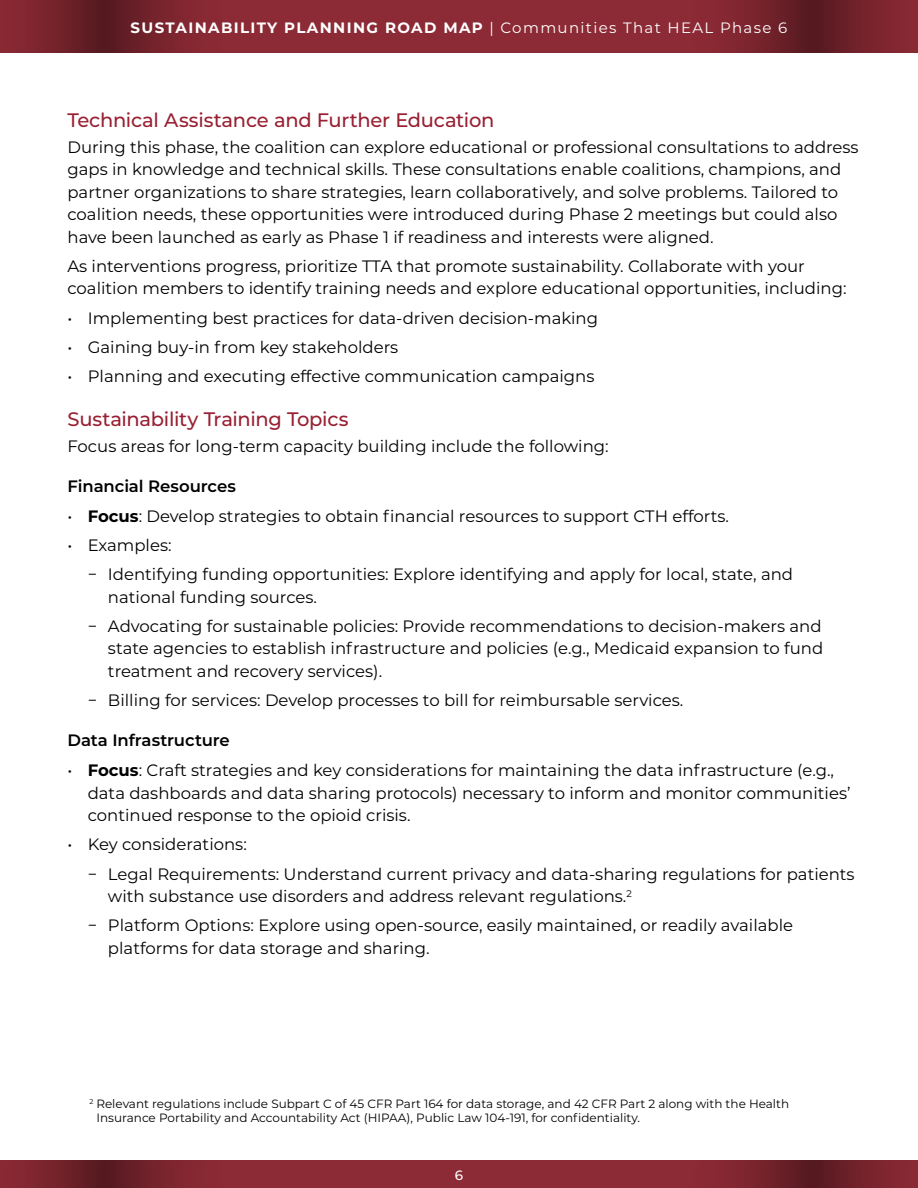
<style>
.page{position:relative;width:918px;height:1188px;background:#fff}
.page>*{position:absolute;margin:0;border:0;box-sizing:border-box;transform-origin:0 0}
.t1{font:500 19.5px "Montserrat";letter-spacing:-.015em;color:#982032}
.t2{font:16.5px/22.5px "Montserrat";color:#000}
.t3{font:600 16.5px "Montserrat";letter-spacing:-.005em;color:#000}
.t4{font:700 15px "Montserrat";letter-spacing:.09em;color:#fff}
.t5{font:500 13.5px "Montserrat";color:#fff}
.t6{font:12px/14.4px "Montserrat";color:#000}
.s1{font-weight:400}
.s2{font-weight:700}
</style>
<div class="page">
<div style="left:0;top:0;width:918px;height:53px;background:#8c2a35"></div>
<svg style="left:27px;top:0;width:154px;height:53px"></svg>
<svg style="left:736px;top:0;width:154px;height:53px"></svg>
<div style="left:0;top:1160px;width:918px;height:28px;background:#8c2a35"></div>
<svg style="left:27px;top:1160px;width:156px;height:28px"></svg>
<svg style="left:735px;top:1160px;width:156px;height:28px"></svg>
<p class="t4" style="left:131px;top:16px;width:658px">SUSTAINABILITY PLANNING ROAD MAP <span class="s1">| Communities That HEAL Phase 6</span></p>
<p class="t1" style="left:68px;top:106px;width:429px">Technical Assistance and Further Education</p>
<p class="t2" style="left:68px;top:135px;width:793px">During this phase, the coalition can explore educational or professional consultations to address gaps in knowledge and technical skills. These consultations enable coalitions, champions, and partner organizations to share strategies, learn collaboratively, and solve problems. Tailored to coalition needs, these opportunities were introduced during Phase 2 meetings but could also have been launched as early as Phase 1 if readiness and interests were aligned.</p>
<p class="t2" style="left:68px;top:254px;width:781px">As interventions progress, prioritize TTA that promote sustainability. Collaborate with your coalition members to identify training needs and explore educational opportunities, including:</p>
<p class="t2" style="left:68px;top:306px;width:532px">• Implementing best practices for data-driven decision-making</p>
<p class="t2" style="left:68px;top:335px;width:332px">• Gaining buy-in from key stakeholders</p>
<p class="t2" style="left:68px;top:364px;width:528px">• Planning and executing effective communication campaigns</p>
<p class="t1" style="left:68px;top:405px;width:282px">Sustainability Training Topics</p>
<p class="t2" style="left:68px;top:434px;width:543px">Focus areas for long-term capacity building include the following:</p>
<p class="t3" style="left:68px;top:474px;width:170px">Financial Resources</p>
<p class="t2" style="left:68px;top:504px;width:663px">• <span class="s2">Focus</span>: Develop strategies to obtain financial resources to support CTH efforts.</p>
<p class="t2" style="left:88px;top:530px;width:707px;line-height:29.2px;text-indent:-20px">• Examples:<br>− Identifying funding opportunities: Explore identifying and apply for local, state, and</p>
<p class="t2" style="left:88px;top:582px;width:735px;line-height:29.2px;text-indent:20px">national funding sources.<br>− Advocating for sustainable policies: Provide recommendations to decision-makers and</p>
<p class="t2" style="left:108px;top:637px;width:717px">state agencies to establish infrastructure and policies (e.g., Medicaid expansion to fund treatment and recovery services).</p>
<p class="t2" style="left:88px;top:688px;width:597px">− Billing for services: Develop processes to bill for reimbursable services.</p>
<p class="t3" style="left:67px;top:729px;width:164px">Data Infrastructure</p>
<p class="t2" style="left:88px;top:758px;width:764px;text-indent:-20px">• <span class="s2">Focus</span>: Craft strategies and key considerations for maintaining the data infrastructure (e.g., data dashboards and data sharing protocols) necessary to inform and monitor communities’ continued response to the opioid crisis.</p>
<p class="t2" style="left:88px;top:829px;width:768px;line-height:29.2px;text-indent:-20px">• Key considerations:<br>− Legal Requirements: Understand current privacy and data-sharing regulations for patients</p>
<p class="t2" style="left:88px;top:881px;width:707px;line-height:29.2px;text-indent:20px">with substance use disorders and address relevant regulations.<sup>2<br></sup>− Platform Options: Explore using open-source, easily maintained, or readily available</p>
<p class="t2" style="left:108px;top:936px;width:323px">platforms for data storage and sharing.</p>
<p class="t6" style="left:96px;top:1096px;width:694px;text-indent:-7px"><sup>2</sup> Relevant regulations include Subpart C of 45 CFR Part 164 for data storage, and 42 CFR Part 2 along with the Health<br>Insurance Portability and Accountability Act (HIPAA), Public Law 104-191, for confidentiality.</p>
<p class="t5" style="left:455px;top:1165px;width:10px">6</p>
</div>
